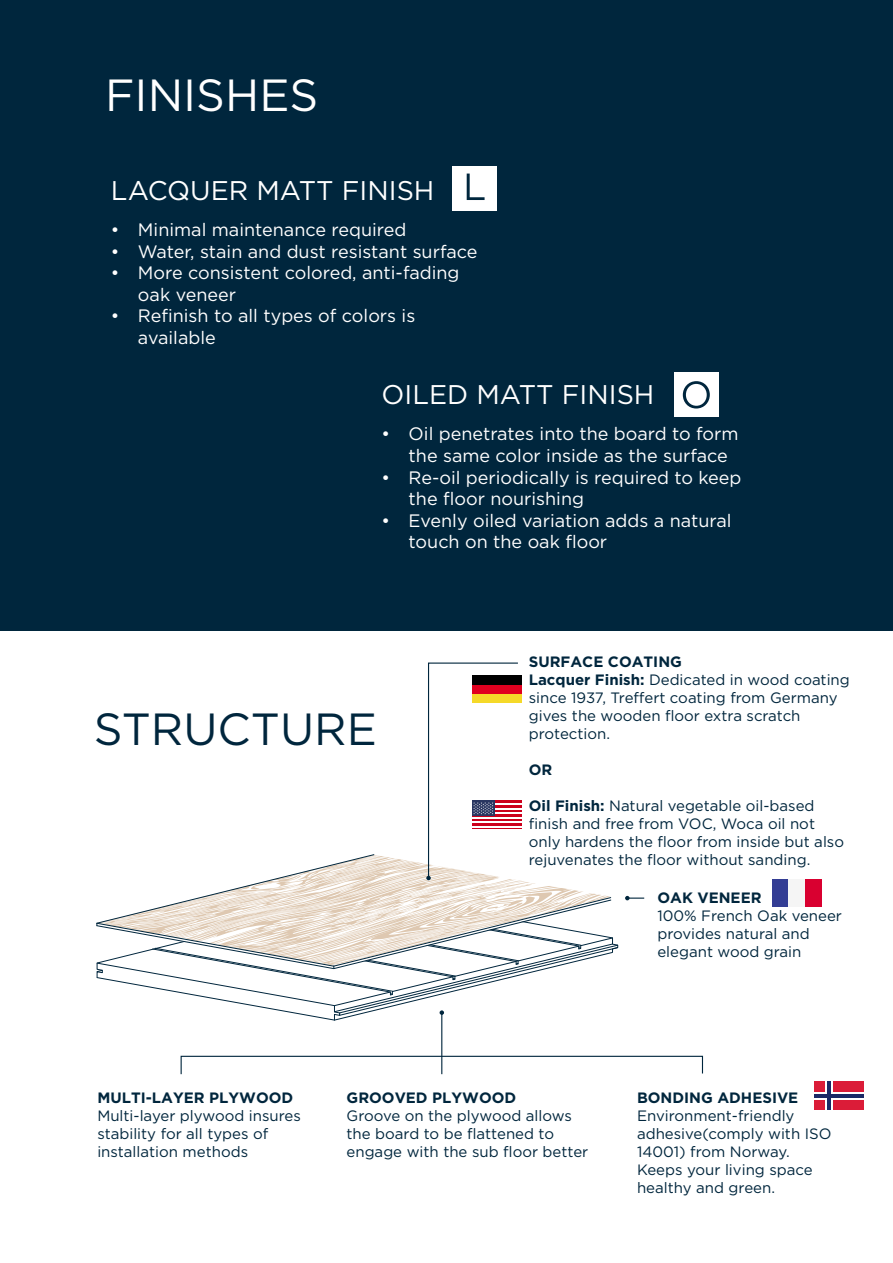
<style>
.page{position:relative;width:893px;height:1263px;background:#fff}
.page>*{position:absolute;margin:0;border:0;box-sizing:border-box;transform-origin:0 0}
.t1{font:45px "Gotham";color:#00263d}
.t2{font:45px "Gotham";color:#fff}
.t3{font:27px "Gotham";color:#fff}
.t4{font:18px/21.6px "Gotham";color:#fff}
.t5{font:15px/18px "Gotham";color:#00263d}
.t6{font:700 15px "Gotham";color:#00263d}
.s1{font-weight:700}
</style>
<div class="page">
<div style="left:0;top:0;width:893px;height:631px;background:#00263d"></div>
<svg style="left:625px;top:896px;width:19px;height:4px"></svg>
<svg style="left:180px;top:1055px;width:524px;height:20px"></svg>
<hr style="left:441px;top:1013px;width:1px;height:61px;background:#00263d">
<div style="left:452px;top:166px;width:44px;height:45px;background:#fff"></div>
<svg style="left:467px;top:174px;width:18px;height:26px"></svg>
<div style="left:674px;top:372px;width:45px;height:45px;background:#fff"></div>
<svg style="left:683px;top:381px;width:27px;height:27px"></svg>
<div style="left:814px;top:1082px;width:50px;height:28px;background:#db1c38"></div>
<div style="left:825px;top:1082px;width:8px;height:28px;background:#fff"></div>
<div style="left:814px;top:1093px;width:50px;height:7px;background:#fff"></div>
<hr style="left:827px;top:1082px;width:4px;height:28px;background:#1a2966">
<hr style="left:814px;top:1094px;width:50px;height:4px;background:#1a2966">
<div style="left:772px;top:879px;width:17px;height:28px;background:#333d94"></div>
<div style="left:789px;top:879px;width:16px;height:28px;background:#f5f5f5"></div>
<div style="left:805px;top:879px;width:17px;height:28px;background:#d90030"></div>
<svg style="left:96px;top:662px;width:522px;height:359px"></svg>
<h1 class="t2" style="left:105px;top:66px;width:215px">FINISHES</h1>
<h2 class="t3" style="left:111px;top:173px;width:325px">LACQUER MATT FINISH</h2>
<p class="t4" style="left:111px;top:218px;width:297px">• Minimal maintenance required</p>
<p class="t4" style="left:111px;top:240px;width:368px">• Water, stain and dust resistant surface</p>
<p class="t4" style="left:138px;top:262px;width:323px;text-indent:-27px">• More consistent colored, anti-fading oak veneer</p>
<p class="t4" style="left:138px;top:305px;width:279px;text-indent:-27px">• Refinish to all types of colors is available</p>
<h2 class="t3" style="left:382px;top:378px;width:274px">OILED MATT FINISH</h2>
<p class="t4" style="left:409px;top:423px;width:332px;text-indent:-27px">• Oil penetrates into the board to form the same color inside as the surface</p>
<p class="t4" style="left:409px;top:466px;width:334px;text-indent:-27px">• Re-oil periodically is required to keep the floor nourishing</p>
<p class="t4" style="left:409px;top:509px;width:324px;text-indent:-27px">• Evenly oiled variation adds a natural touch on the oak floor</p>
<h1 class="t1" style="left:94px;top:700px;width:285px">STRUCTURE</h1>
<p class="t5" style="left:529px;top:652px;width:322px"><span class="s1">SURFACE COATING<br>Lacquer Finish:</span> Dedicated in wood coating since 1937, Treffert coating from Germany gives the wooden floor extra scratch protection.</p>
<p class="t6" style="left:529px;top:761px;width:25px">OR</p>
<p class="t5" style="left:529px;top:796px;width:317px"><span class="s1">Oil Finish:</span> Natural vegetable oil-based finish and free from VOC, Woca oil not only hardens the floor from inside but also rejuvenates the floor without sanding.</p>
<p class="t6" style="left:657px;top:889px;width:106px">OAK VENEER</p>
<p class="t5" style="left:657px;top:907px;width:186px">100% French Oak veneer provides natural and elegant wood grain</p>
<p class="t6" style="left:97px;top:1089px;width:197px">MULTI-LAYER PLYWOOD</p>
<p class="t5" style="left:97px;top:1106px;width:205px">Multi-layer plywood insures stability for all types of installation methods</p>
<p class="t6" style="left:347px;top:1089px;width:171px">GROOVED PLYWOOD</p>
<p class="t5" style="left:347px;top:1106px;width:243px">Groove on the plywood allows the board to be flattened to engage with the sub floor better</p>
<p class="t6" style="left:637px;top:1089px;width:163px">BONDING ADHESIVE</p>
<p class="t5" style="left:637px;top:1106px;width:196px">Environment-friendly adhesive(comply with ISO<br>14001) from Norway.<br>Keeps your living space healthy and green.</p>
</div>
